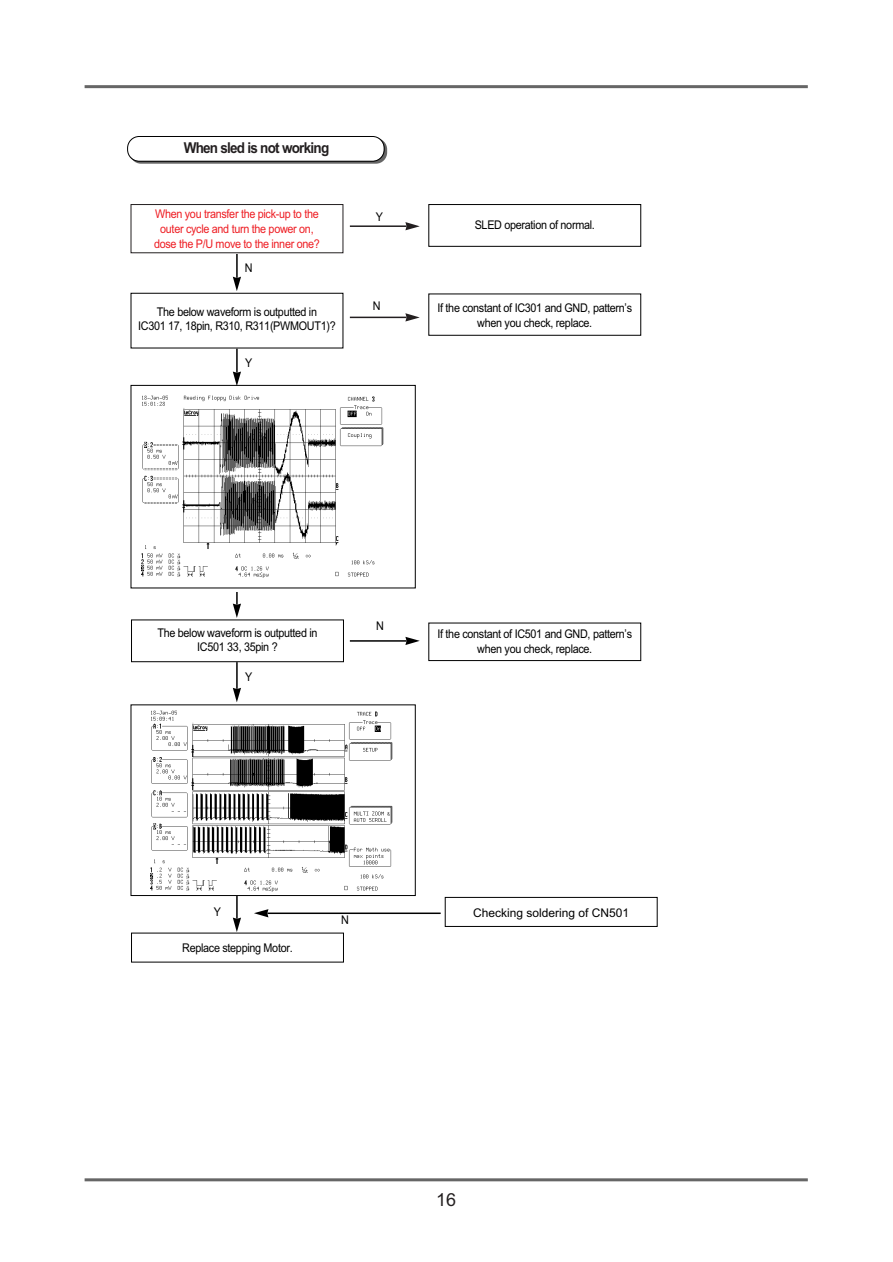
<style>
.page{position:relative;width:893px;height:1262px;background:#fff}
.page>*{position:absolute;margin:0;border:0;box-sizing:border-box;transform-origin:0 0}
.t1{font:18px "Arial";color:#231f20}
.t2{font:700 15px "Arial";letter-spacing:-.055em;color:#231f20;scale:.9 1}
.t3{font:12px/14.4px "Arial";letter-spacing:-.03em;color:#000;text-align:center;scale:.9 1}
.t4{font:12px/15px "Arial";letter-spacing:-.03em;color:#ee1d23;text-align:center;scale:.9 1}
.t5{font:12px "Arial";color:#000}
</style>
<div class="page">
<hr style="left:85px;top:85px;width:722px;height:3px;background:#666">
<hr style="left:85px;top:1178px;width:722px;height:3px;background:#666">
<div style="left:130px;top:138px;width:257px;height:26px;background:#666;border-radius:11px"></div>
<div style="left:128px;top:137px;width:256px;height:24px;background:#fff;border-radius:11px"></div>
<div style="left:127px;top:136px;width:257px;height:26px;border:1px solid #000;border-radius:12px"></div>
<hr style="left:350px;top:225px;width:56px;height:2px;background:#231f20">
<svg style="left:405px;top:222px;width:14px;height:8px"></svg>
<hr style="left:350px;top:316px;width:56px;height:2px;background:#231f20">
<svg style="left:405px;top:313px;width:14px;height:8px"></svg>
<div style="left:131px;top:204px;width:212px;height:49px;border:1px solid #231f20"></div>
<div style="left:428px;top:204px;width:213px;height:43px;border:1px solid #000"></div>
<hr style="left:350px;top:640px;width:56px;height:1px;background:#000">
<svg style="left:405px;top:637px;width:14px;height:8px"></svg>
<hr style="left:267px;top:912px;width:173px;height:2px;background:#000">
<svg style="left:254px;top:909px;width:14px;height:8px"></svg>
<hr style="left:236px;top:254px;width:2px;height:24px;background:#000">
<svg style="left:233px;top:277px;width:8px;height:14px"></svg>
<svg style="left:233px;top:592px;width:8px;height:25px"></svg>
<hr style="left:236px;top:662px;width:2px;height:26px;background:#000">
<svg style="left:233px;top:688px;width:8px;height:14px"></svg>
<div style="left:428px;top:293px;width:213px;height:43px;border:1px solid #000"></div>
<div style="left:428px;top:622px;width:213px;height:39px;border:1px solid #000"></div>
<hr style="left:236px;top:896px;width:2px;height:22px;background:#000">
<svg style="left:233px;top:917px;width:8px;height:15px"></svg>
<div style="left:445px;top:897px;width:212px;height:29px;border:1px solid #000"></div>
<div style="left:131px;top:619px;width:213px;height:43px;border:1px solid #000"></div>
<img style="left:142px;top:395px;width:242px;height:182px">
<img style="left:150px;top:710px;width:242px;height:181px">
<div style="left:131px;top:704px;width:284px;height:192px;border:1px solid #000"></div>
<hr style="left:236px;top:349px;width:2px;height:23px;background:#000">
<svg style="left:233px;top:371px;width:8px;height:15px"></svg>
<p class="t2" style="left:184px;top:142px;width:163px">When sled is not working</p>
<p class="t4" style="left:154px;top:208px;width:186px">When you transfer the pick-up to the outer cycle and turn the power on, dose the P/U move to the inner one?</p>
<p class="t3" style="left:474px;top:219px;width:135px">SLED operation of normal.</p>
<p class="t3" style="left:376px;top:211px;width:10px">Y</p>
<p class="t3" style="left:245px;top:262px;width:10px">N</p>
<p class="t3" style="left:373px;top:300px;width:10px">N</p>
<p class="t3" style="left:138px;top:306px;width:221px">The below waveform is outputted in<br>IC301 17, 18pin, R310, R311(PWMOUT1)?</p>
<p class="t3" style="left:437px;top:302px;width:218px">If the constant of IC301 and GND, pattern’s when you check, replace.</p>
<p class="t3" style="left:245px;top:356px;width:10px">Y</p>
<p class="t3" style="left:157px;top:626px;width:179px">The below waveform is outputted in<br>IC501 33, 35pin ?</p>
<p class="t3" style="left:245px;top:670px;width:10px">Y</p>
<p class="t3" style="left:376px;top:620px;width:10px">N</p>
<p class="t3" style="left:437px;top:628px;width:218px">If the constant of IC501 and GND, pattern’s when you check, replace.</p>
<p class="t3" style="left:214px;top:905px;width:10px">Y</p>
<p class="t3" style="left:182px;top:942px;width:124px">Replace stepping Motor.</p>
<p class="t3" style="left:341px;top:913px;width:10px">N</p>
<p class="t5" style="left:473px;top:908px;width:158px">Checking soldering of CN501</p>
<h1 class="t1" style="left:436px;top:1192px;width:22px">16</h1>
</div>
